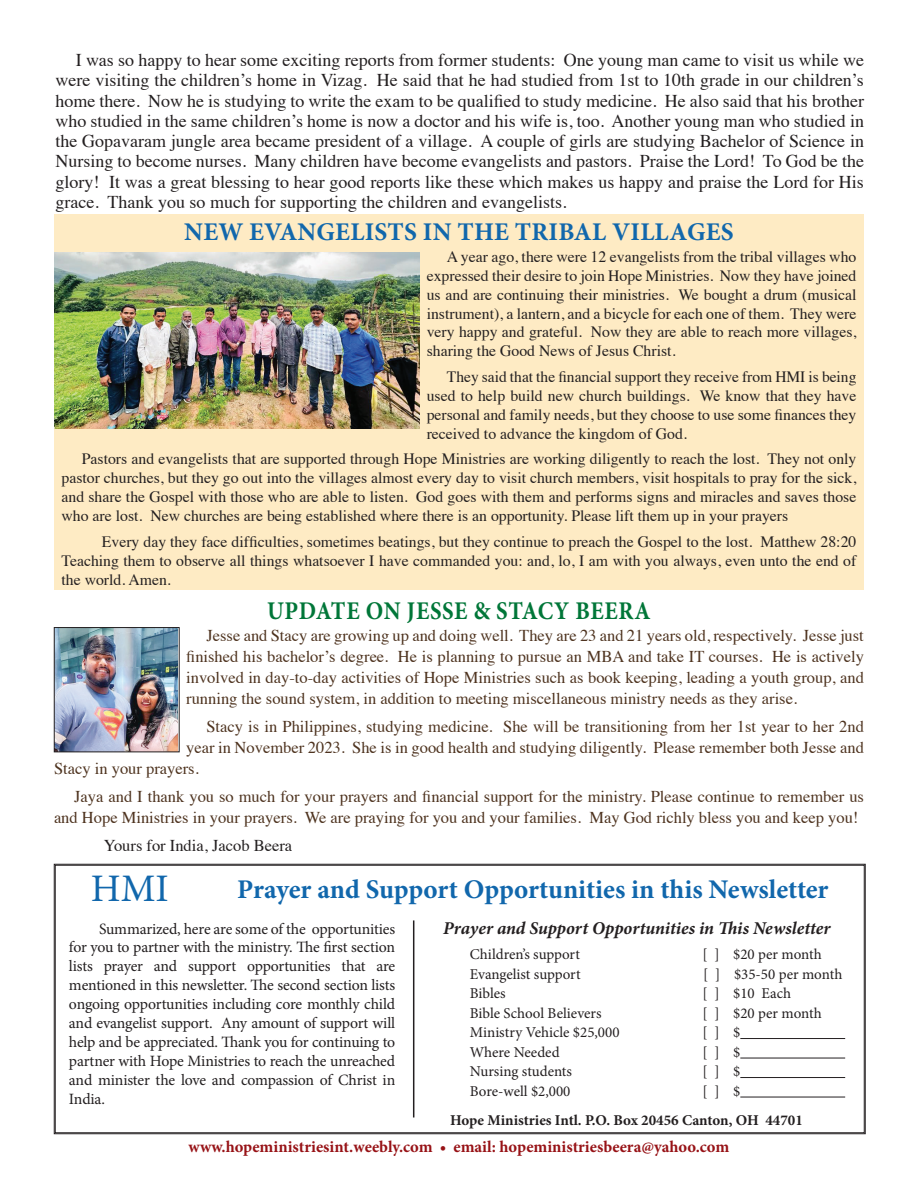
<style>
.page{position:relative;width:918px;height:1188px;background:#fff}
.page>*{position:absolute;margin:0;border:0;box-sizing:border-box;transform-origin:0 0}
.t1{font:39px "Minion Pro";color:#1167ac}
.t2{font:700 27px "Minion Pro";letter-spacing:-.005em;color:#1167ac}
.t3{font:700 25.5px "Minion Pro";letter-spacing:.01em;color:#1167ac}
.t4{font:700 25.5px "Minion Pro";letter-spacing:.03em;color:#007638;scale:.9 1}
.t5{font:18px/20.2px "Times";color:#231f20;text-align:justify}
.t6{font:italic 700 18px "Minion Pro";color:#231f20}
.t7{font:16.5px/21px "Times";color:#4e331f;text-align:justify}
.t8{font:700 16.5px "Minion Pro";color:#971216}
.t9{font:16.5px "Times";color:#231f20}
.t10{font:15.75px/18.9px "Times";color:#231f20;text-align:justify}
.t11{font:15.75px/18.9px "Minion Pro";letter-spacing:-.015em;color:#231f20;text-align:justify}
.t12{font:15px "Minion Pro";color:#231f20}
.t13{font:700 15px "Minion Pro";color:#231f20}
</style>
<div class="page">
<div style="left:54px;top:214px;width:810px;height:376px;background:#feebc4"></div>
<svg style="left:54px;top:864px;width:812px;height:270px"></svg>
<hr style="left:413px;top:920px;width:1px;height:197px;background:#231f20">
<img style="left:56px;top:629px;width:121px;height:121px">
<div style="left:54px;top:627px;width:125px;height:125px;border:1px solid #231f20"></div>
<img style="left:54px;top:253px;width:366px;height:175px">
<p class="t5" style="left:56px;top:48px;width:810px;text-indent:20px">I was so happy to hear some exciting reports from former students: One young man came to visit us while we were visiting the children’s home in Vizag. He said that he had studied from 1st to 10th grade in our children’s home there. Now he is studying to write the exam to be qualified to study medicine. He also said that his brother who studied in the same children’s home is now a doctor and his wife is, too. Another young man who studied in the Gopavaram jungle area became president of a village. A couple of girls are studying Bachelor of Science in Nursing to become nurses. Many children have become evangelists and pastors. Praise the Lord! To God be the glory! It was a great blessing to hear good reports like these which makes us happy and praise the Lord for His grace. Thank you so much for supporting the children and evangelists.</p>
<p class="t10" style="left:427px;top:246px;width:431px;text-indent:20px">A year ago, there were 12 evangelists from the tribal villages who expressed their desire to join Hope Ministries. Now they have joined us and are continuing their ministries. We bought a drum (musical instrument), a lantern, and a bicycle for each one of them. They were very happy and grateful. Now they are able to reach more villages, sharing the Good News of Jesus Christ.</p>
<p class="t10" style="left:427px;top:366px;width:431px;text-indent:20px">They said that the financial support they receive from HMI is being used to help build new church buildings. We know that they have personal and family needs, but they choose to use some finances they received to advance the kingdom of God.</p>
<p class="t10" style="left:62px;top:448px;width:796px;text-indent:20px">Pastors and evangelists that are supported through Hope Ministries are working diligently to reach the lost. They not only pastor churches, but they go out into the villages almost every day to visit church members, visit hospitals to pray for the sick, and share the Gospel with those who are able to listen. God goes with them and performs signs and miracles and saves those who are lost. New churches are being established where there is an opportunity. Please lift them up in your prayers</p>
<p class="t10" style="left:62px;top:531px;width:796px;text-indent:40px">Every day they face difficulties, sometimes beatings, but they continue to preach the Gospel to the lost. Matthew 28:20<br>Teaching them to observe all things whatsoever I have commanded you: and, lo, I am with you always, even unto the end of the world. Amen.</p>
<h3 class="t3" style="left:184px;top:214px;width:551px">NEW EVANGELISTS IN THE TRIBAL VILLAGES</h3>
<h3 class="t4" style="left:267px;top:593px;width:428px">UPDATE ON JESSE &amp; STACY BEERA</h3>
<p class="t7" style="left:186px;top:624px;width:679px;text-indent:20px">Jesse and Stacy are growing up and doing well. They are 23 and 21 years old, respectively. Jesse just finished his bachelor’s degree. He is planning to pursue an MBA and take IT courses. He is actively involved in day-to-day activities of Hope Ministries such as book keeping, leading a youth group, and running the sound system, in addition to meeting miscellaneous ministry needs as they arise.</p>
<p class="t7" style="left:206px;top:714px;width:659px">Stacy is in Philippines, studying medicine. She will be transitioning from her 1st year to her 2nd</p>
<p class="t7" style="left:186px;top:735px;width:679px">year in November 2023. She is in good health and studying diligently. Please remember both Jesse and</p>
<p class="t7" style="left:54px;top:756px;width:146px">Stacy in your prayers.</p>
<p class="t7" style="left:54px;top:784px;width:812px;text-indent:20px">Jaya and I thank you so much for your prayers and financial support for the ministry. Please continue to remember us and Hope Ministries in your prayers. We are praying for you and your families. May God richly bless you and keep you!</p>
<p class="t9" style="left:104px;top:830px;width:190px">Yours for India, Jacob Beera</p>
<h1 class="t1" style="left:91px;top:862px;width:79px">HMI</h1>
<h2 class="t2" style="left:237px;top:870px;width:593px">Prayer and Support Opportunities in this Newsletter</h2>
<p class="t11" style="left:69px;top:919px;width:328px;text-indent:30px">Summarized, here are some of the opportunities for you to partner with the ministry. The first section lists prayer and support opportunities that are mentioned in this newsletter. The second section lists ongoing opportunities including core monthly child and evangelist support. Any amount of support will help and be appreciated. Thank you for continuing to partner with Hope Ministries to reach the unreached and minister the love and compassion of Christ in India.</p>
<p class="t6" style="left:443px;top:915px;width:389px">Prayer and Support Opportunities in This Newsletter</p>
<p class="t12" style="left:470px;top:944px;width:112px">Children’s support</p>
<p class="t12" style="left:702px;top:944px;width:121px">[ ] $20 per month</p>
<p class="t12" style="left:470px;top:964px;width:112px">Evangelist support</p>
<p class="t12" style="left:703px;top:964px;width:141px">[ ] $35-50 per month</p>
<p class="t12" style="left:470px;top:983px;width:37px">Bibles</p>
<p class="t12" style="left:702px;top:983px;width:90px">[ ] $10 Each</p>
<p class="t12" style="left:470px;top:1003px;width:133px">Bible School Believers</p>
<p class="t12" style="left:702px;top:1003px;width:121px">[ ] $20 per month</p>
<p class="t12" style="left:470px;top:1022px;width:151px">Ministry Vehicle $25,000</p>
<p class="t12" style="left:702px;top:1022px;width:39px">[ ] $</p>
<p class="t12" style="left:470px;top:1042px;width:91px">Where Needed</p>
<p class="t12" style="left:702px;top:1042px;width:39px">[ ] $</p>
<p class="t12" style="left:470px;top:1061px;width:104px">Nursing students</p>
<p class="t12" style="left:702px;top:1061px;width:39px">[ ] $</p>
<p class="t12" style="left:470px;top:1081px;width:102px">Bore-well $2,000</p>
<p class="t12" style="left:702px;top:1081px;width:39px">[ ] $</p>
<p class="t13" style="left:450px;top:1110px;width:354px">Hope Ministries Intl. P.O. Box 20456 Canton, OH 44701</p>
<p class="t8" style="left:189px;top:1135px;width:542px">www.hopeministriesint.weebly.com • email: hopeministriesbeera@yahoo.com</p>
</div>
